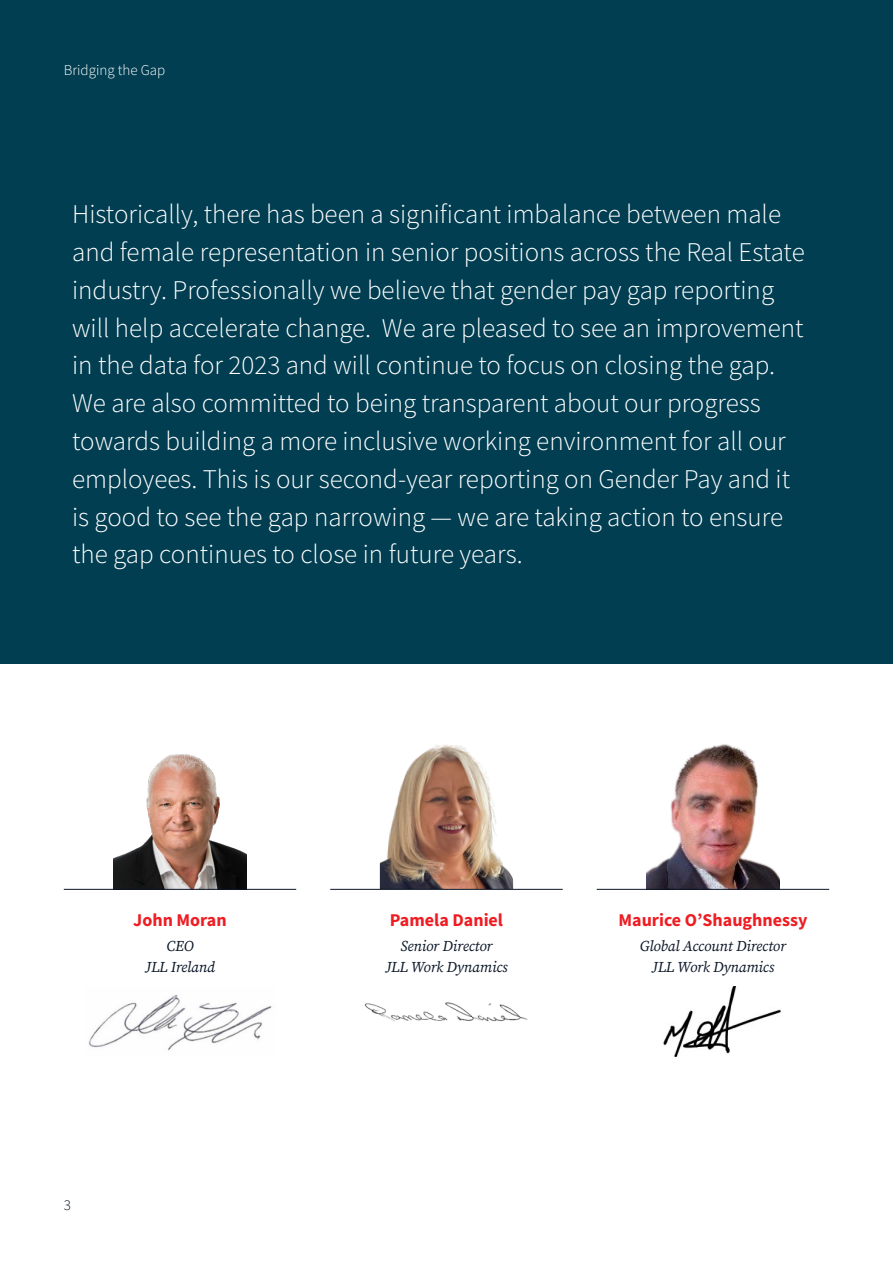
<style>
.page{position:relative;width:893px;height:1263px;background:#fff}
.page>*{position:absolute;margin:0;border:0;box-sizing:border-box;transform-origin:0 0}
.Quote_text_-_36pt__decorative{font:300 27px/37.8px "Source Sans Pro";color:#fff}
.Quote_name__decorative{font:700 18px "Source Sans Pro";color:#ee1d23}
.Quote_title__decorative{font:italic 15px "Source Serif Pro";letter-spacing:-.01em;color:#091526}
.Eyebrow{font:300 15px "Source Sans Pro";color:#fff}
.t1{font:300 15px "Source Sans Pro";color:#091526}
</style>
<div class="page">
<img style="left:380px;top:745px;width:133px;height:144px">
<img style="left:364px;top:1002px;width:164px;height:20px">
<hr style="left:330px;top:889px;width:233px;height:1px;background:#091526">
<img style="left:113px;top:754px;width:134px;height:135px">
<img style="left:88px;top:994px;width:184px;height:57px">
<hr style="left:64px;top:889px;width:232px;height:1px;background:#091526">
<div style="left:0;top:0;width:893px;height:663px;background:#013e51"></div>
<img style="left:646px;top:744px;width:134px;height:145px">
<img style="left:663px;top:987px;width:118px;height:69px">
<hr style="left:597px;top:889px;width:232px;height:1px;background:#091526">
<p class="Eyebrow" style="left:64px;top:61px;width:103px">Bridging the Gap</p>
<p class="Quote_text_-_36pt__decorative" style="left:72px;top:195px;width:734px">Historically, there has been a significant imbalance between male and female representation in senior positions across the Real Estate industry. Professionally we believe that gender pay gap reporting will help accelerate change. We are pleased to see an improvement in the data for 2023 and will continue to focus on closing the gap.<br>We are also committed to being transparent about our progress towards building a more inclusive working environment for all our employees. This is our second-year reporting on Gender Pay and it is good to see the gap narrowing — we are taking action to ensure the gap continues to close in future years.</p>
<p class="Quote_name__decorative" style="left:133px;top:908px;width:95px">John Moran</p>
<p class="Quote_title__decorative" style="left:166px;top:936px;width:29px">CEO</p>
<p class="Quote_title__decorative" style="left:145px;top:957px;width:71px">JLL Ireland</p>
<p class="t1" style="left:64px;top:1196px;width:9px">3</p>
<p class="Quote_name__decorative" style="left:390px;top:908px;width:115px">Pamela Daniel</p>
<p class="Quote_title__decorative" style="left:400px;top:936px;width:94px">Senior Director</p>
<p class="Quote_title__decorative" style="left:385px;top:957px;width:124px">JLL Work Dynamics</p>
<p class="Quote_name__decorative" style="left:618px;top:908px;width:190px">Maurice O’Shaughnessy</p>
<p class="Quote_title__decorative" style="left:640px;top:936px;width:148px">Global Account Director</p>
<p class="Quote_title__decorative" style="left:652px;top:957px;width:124px">JLL Work Dynamics</p>
</div>
